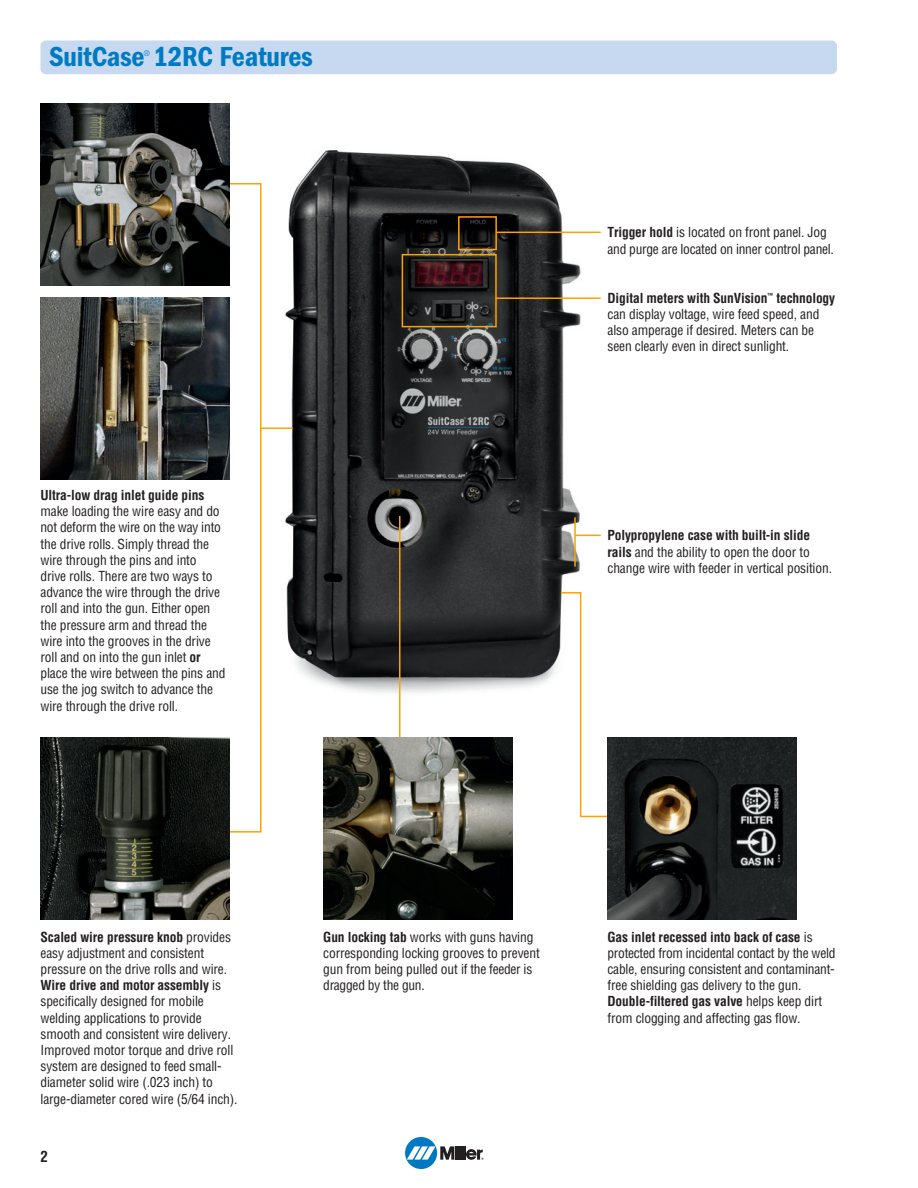
<style>
.page{position:relative;width:918px;height:1188px;background:#fff}
.page>*{position:absolute;margin:0;border:0;box-sizing:border-box;transform-origin:0 0}
.t1{font:28.5px "ITC Franklin Gothic Std Dm Cd";letter-spacing:-.01em;color:#007bc3}
.t2{font:700 condensed 15px "Helvetica";color:#231f20}
.t3{font:condensed 13.5px/16.2px "Helvetica";letter-spacing:-.01em;color:#231f20}
.t4{font:condensed 7.5px "Helvetica";color:#007bc3}
.s1{font-weight:700}
</style>
<div class="page">
<img style="left:285px;top:150px;width:316px;height:543px">
<div style="left:405px;top:1137px;width:32px;height:32px;background:#0079c2;border-radius:50%"></div>
<hr style="left:459px;top:1146px;width:3px;height:14px;background:#231f20">
<hr style="left:463px;top:1146px;width:3px;height:14px;background:#231f20">
<svg style="left:407px;top:1146px;width:51px;height:14px"></svg>
<svg style="left:466px;top:1149px;width:18px;height:11px"></svg>
<div style="left:40px;top:40px;width:797px;height:34px;background:#c6d9f0;border-radius:5px"></div>
<div style="left:402px;top:254px;width:95px;height:73px;border:2px solid #ffa100"></div>
<div style="left:458px;top:216px;width:39px;height:34px;border:2px solid #ffa100"></div>
<hr style="left:495px;top:297px;width:106px;height:2px;background:#ffa100">
<hr style="left:496px;top:232px;width:105px;height:1px;background:#ffa100">
<svg style="left:576px;top:535px;width:25px;height:1px"></svg>
<hr style="left:574px;top:517px;width:2px;height:50px;background:#ffa100">
<hr style="left:399px;top:516px;width:2px;height:302px;background:#ffa100">
<img style="left:323px;top:738px;width:189px;height:182px">
<div style="left:194px;top:183px;width:68px;height:650px;border:2px solid #ffa100"></div>
<img style="left:40px;top:738px;width:190px;height:182px">
<img style="left:40px;top:103px;width:190px;height:182px">
<hr style="left:261px;top:427px;width:32px;height:2px;background:#ffa100">
<img style="left:40px;top:298px;width:190px;height:182px">
<svg style="left:560px;top:591px;width:117px;height:227px"></svg>
<img style="left:608px;top:738px;width:188px;height:182px">
<p class="t1" style="left:49px;top:46px;width:265px">SuitCase 12RC Features</p>
<p class="t4" style="left:144px;top:50px;width:7px">®</p>
<p class="t3" style="left:40px;top:488px;width:187px"><span class="s1">Ultra-low drag inlet guide pins </span>make loading the wire easy and do not deform the wire on the way into the drive rolls. Simply thread the wire through the pins and into drive rolls. There are two ways to advance the wire through the drive roll and into the gun. Either open the pressure arm and thread the wire into the grooves in the drive roll and on into the gun inlet <span class="s1">or </span>place the wire between the pins and use the jog switch to advance the wire through the drive roll.</p>
<p class="t3" style="left:607px;top:226px;width:228px"><span class="s1">Trigger hold</span> is located on front panel. Jog and purge are located on inner control panel.</p>
<p class="t3" style="left:607px;top:291px;width:229px"><span class="s1">Digital meters with SunVision</span><sup>™</sup> <span class="s1">tech nology </span>can display voltage, wire feed speed, and also amperage if desired. Meters can be seen clearly even in direct sunlight.</p>
<p class="t3" style="left:608px;top:528px;width:226px"><span class="s1">Polypropylene case with built-in slide rails</span> and the ability to open the door to change wire with feeder in vertical position.</p>
<p class="t3" style="left:41px;top:930px;width:199px"><span class="s1">Scaled wire pressure knob</span> provides easy adjustment and consistent pressure on the drive rolls and wire.<br><span class="s1">Wire drive and motor assembly</span> is specifically designed for mobile welding applications to provide smooth and consistent wire delivery.<br>Improved motor torque and drive roll system are designed to feed small&shy;diameter solid wire (.023 inch) to large-diameter cored wire (5/64 inch).</p>
<p class="t2" style="left:41px;top:1151px;width:9px">2</p>
<p class="t3" style="left:323px;top:930px;width:218px"><span class="s1">Gun locking tab</span> works with guns having corresponding locking grooves to prevent gun from being pulled out if the feeder is dragged by the gun.</p>
<p class="t3" style="left:608px;top:930px;width:230px"><span class="s1">Gas inlet recessed into back of case</span> is protected from incidental contact by the weld cable, ensuring consistent and contaminant&shy;free shielding gas delivery to the gun.<br><span class="s1">Double-filtered gas valve</span> helps keep dirt from clogging and affecting gas flow.</p>
</div>
